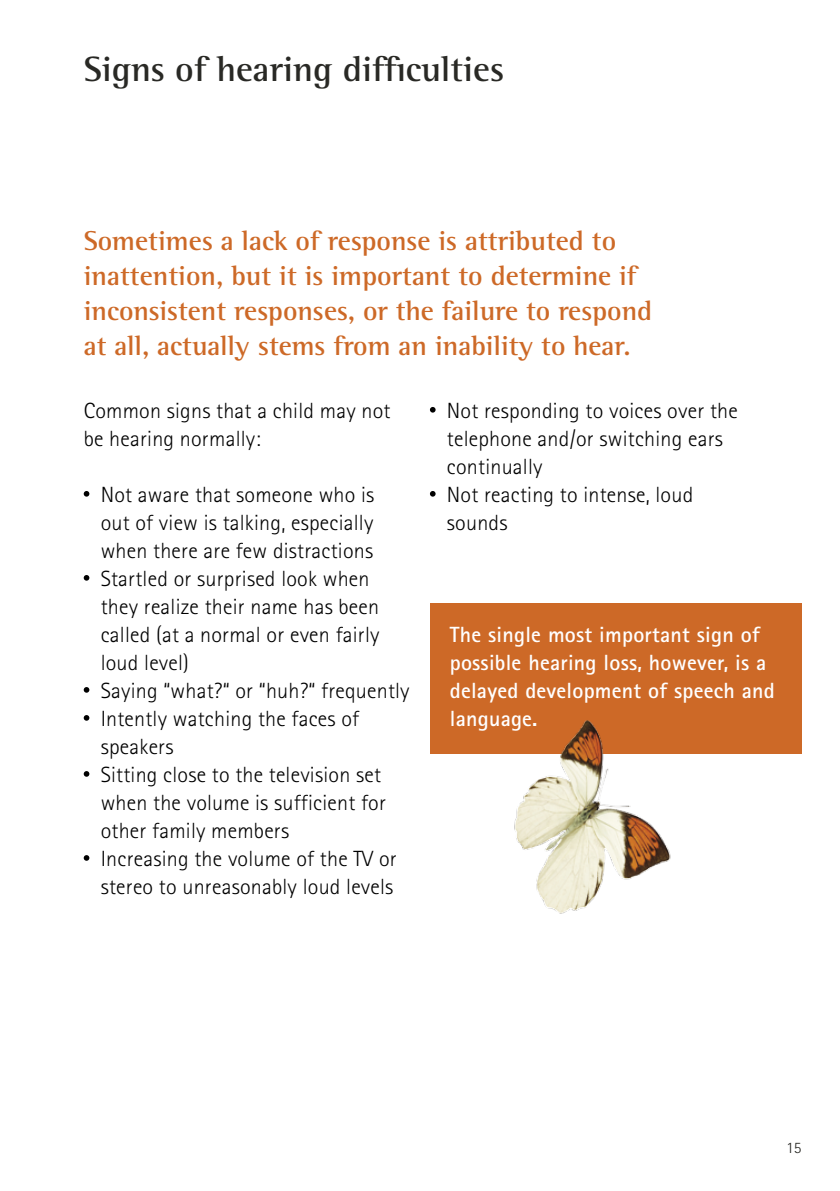
<style>
.page{position:relative;width:840px;height:1191px;background:#fff}
.page>*{position:absolute;margin:0;border:0;box-sizing:border-box;transform-origin:0 0}
.t1{font:700 36px "Rotis Semi Serif Pro";color:#292925}
.t2{font:700 28px/35px "Rotis Semi Serif Pro";color:#cd6927}
.t3{font:300 22px/28px "Rotis Sans Serif Pro";letter-spacing:.01em;color:#000}
.t4{font:700 22px/28px "Rotis Sans Serif Pro";letter-spacing:.01em;color:#fff}
.t5{font:300 16px "Rotis Sans Serif Pro";color:#292925}
</style>
<div class="page">
<svg style="left:84px;top:491px;width:5px;height:5px"></svg>
<svg style="left:84px;top:575px;width:5px;height:5px"></svg>
<svg style="left:84px;top:687px;width:5px;height:5px"></svg>
<svg style="left:84px;top:715px;width:5px;height:5px"></svg>
<svg style="left:84px;top:771px;width:5px;height:5px"></svg>
<svg style="left:84px;top:855px;width:5px;height:5px"></svg>
<svg style="left:429px;top:407px;width:6px;height:5px"></svg>
<svg style="left:430px;top:491px;width:5px;height:5px"></svg>
<div style="left:429px;top:603px;width:372px;height:150px;background:#cd6927"></div>
<img style="left:471px;top:720px;width:202px;height:194px">
<h1 class="t1" style="left:84px;top:47px;width:422px">Signs of hearing difficulties</h1>
<p class="t2" style="left:84px;top:223px;width:570px">Sometimes a lack of response is attributed to inattention, but it is important to determine if inconsistent responses, or the failure to respond at all, actually stems from an inability to hear.</p>
<p class="t3" style="left:84px;top:396px;width:308px">Common signs that a child may not be hearing normally:</p>
<p class="t3" style="left:101px;top:480px;width:310px">Not aware that someone who is<br>out of view is talking, especially when there are few distractions<br>Startled or surprised look when they realize their name has been called (at a normal or even fairly loud level)<br>Saying “what?“ or “huh?“ frequently<br>Intently watching the faces of speakers<br>Sitting close to the television set when the volume is sufficient for other family members<br>Increasing the volume of the TV or stereo to unreasonably loud levels</p>
<p class="t3" style="left:446px;top:396px;width:292px">Not responding to voices over the telephone and/or switching ears continually<br>Not reacting to intense, loud sounds</p>
<p class="t4" style="left:449px;top:620px;width:326px">The single most important sign of possible hearing loss, however, is a delayed development of speech and language.</p>
<p class="t5" style="left:785px;top:1138px;width:17px">15</p>
</div>
